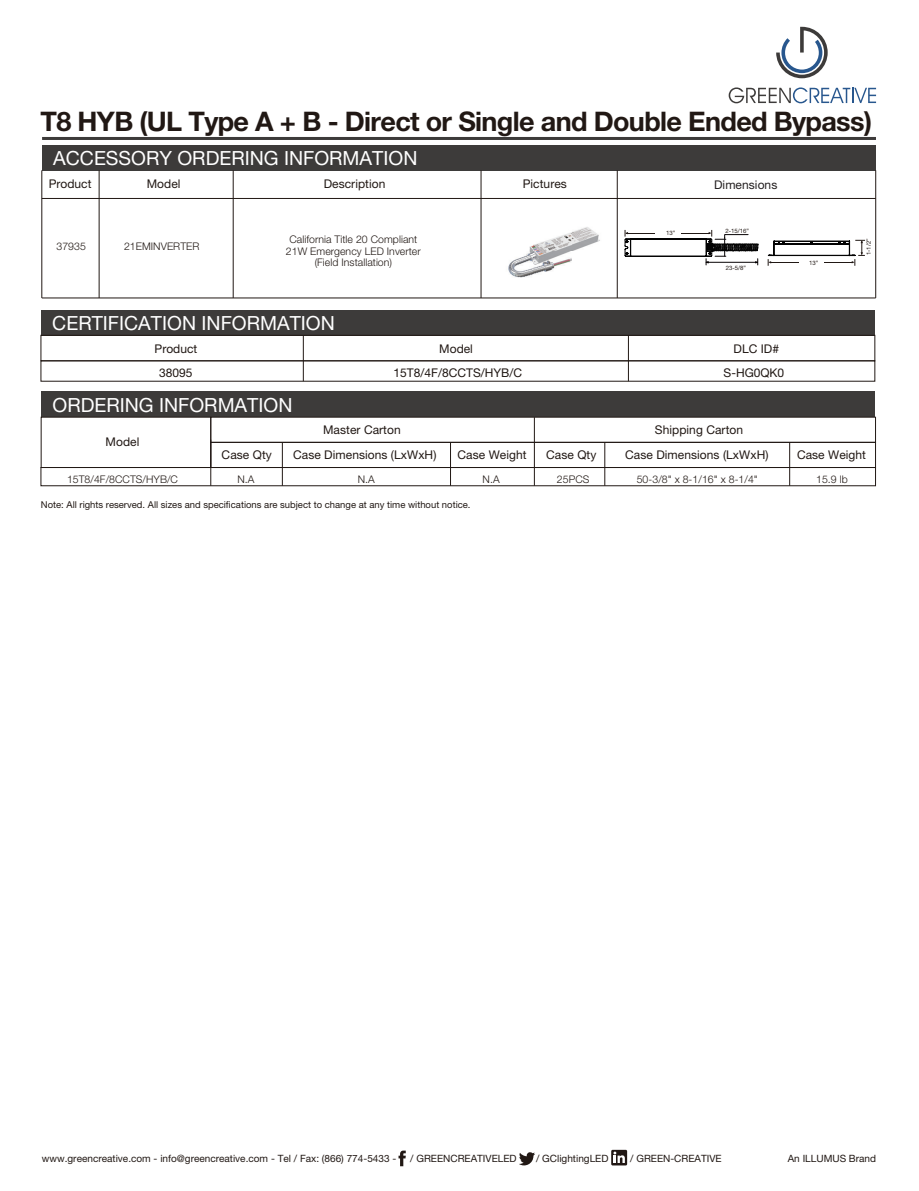
<style>
.page{position:relative;width:919px;height:1191px;background:#fff}
.page>*{position:absolute;margin:0;border:0;box-sizing:border-box;transform-origin:0 0}
.t1{font:700 27px "Helvetica Neue LT Pro";letter-spacing:-.025em;color:#211814}
.t2{font:19.5px "Helvetica Neue LT Pro";color:#fff}
.t3{font:12px "Helvetica Neue LT Pro";letter-spacing:.005em;color:#211814}
.t4{font:12px "Helvetica Neue LT Pro";letter-spacing:.005em;color:#231f20}
.t5{font:300 10.5px/11.4px "Helvetica Neue LT Pro";letter-spacing:.005em;color:#211814;text-align:center}
.t6{font:10.05px "Helvetica Neue LT Pro";color:#211814}
.t7{font:9.45px "Helvetica Neue LT Pro";color:#211814}
.t8{font:6px "Helvetica Neue LT Pro";color:#211814}
</style>
<div class="page">
<svg style="left:776px;top:27px;width:51px;height:51px"></svg>
<svg style="left:728px;top:87px;width:148px;height:16px"></svg>
<svg style="left:398px;top:1150px;width:8px;height:16px"></svg>
<svg style="left:519px;top:1152px;width:16px;height:14px"></svg>
<div style="left:611px;top:1149px;width:16px;height:16px;background:#211814"></div>
<svg style="left:613px;top:1151px;width:11px;height:12px"></svg>
<hr style="left:42px;top:137px;width:833px;height:3px;background:#3d3b3a">
<div style="left:42px;top:145px;width:833px;height:25px;background:#3d3b3a"></div>
<hr style="left:42px;top:198px;width:833px;height:1px;background:#211814">
<hr style="left:42px;top:298px;width:833px;height:1px;background:#211814">
<hr style="left:99px;top:170px;width:1px;height:128px;background:#211814">
<hr style="left:233px;top:170px;width:1px;height:128px;background:#211814">
<hr style="left:480px;top:170px;width:1px;height:128px;background:#211814">
<hr style="left:617px;top:170px;width:1px;height:128px;background:#211814">
<hr style="left:42px;top:170px;width:1px;height:128px;background:#211814">
<hr style="left:875px;top:170px;width:1px;height:128px;background:#211814">
<img style="left:508px;top:227px;width:92px;height:51px">
<svg style="left:624px;top:230px;width:134px;height:35px"></svg>
<svg style="left:767px;top:240px;width:98px;height:26px"></svg>
<div style="left:41px;top:310px;width:833px;height:25px;background:#3d3b3a"></div>
<div style="left:41px;top:335px;width:833px;height:26px;border:1px solid #211814"></div>
<hr style="left:628px;top:335px;width:1px;height:46px;background:#211814">
<hr style="left:303px;top:335px;width:1px;height:46px;background:#211814">
<div style="left:41px;top:391px;width:833px;height:26px;background:#3d3b3a"></div>
<div style="left:210px;top:442px;width:665px;height:26px;border:1px solid #211814"></div>
<div style="left:41px;top:467px;width:834px;height:19px;border:1px solid #211814"></div>
<div style="left:41px;top:417px;width:170px;height:51px;border:1px solid #211814"></div>
<hr style="left:534px;top:417px;width:1px;height:69px;background:#211814">
<hr style="left:210px;top:440px;width:1px;height:46px;background:#211814">
<hr style="left:282px;top:442px;width:1px;height:44px;background:#211814">
<hr style="left:450px;top:442px;width:1px;height:44px;background:#211814">
<hr style="left:604px;top:442px;width:1px;height:44px;background:#211814">
<hr style="left:789px;top:442px;width:1px;height:44px;background:#211814">
<h1 class="t1" style="left:41px;top:104px;width:832px">T8 HYB (UL Type A + B - Direct or Single and Double Ended Bypass)</h1>
<h2 class="t2" style="left:53px;top:146px;width:366px">ACCESSORY ORDERING INFORMATION</h2>
<p class="t3" style="left:49px;top:177px;width:44px">Product</p>
<p class="t3" style="left:147px;top:177px;width:35px">Model</p>
<p class="t3" style="left:324px;top:177px;width:63px">Description</p>
<p class="t3" style="left:522px;top:177px;width:46px">Pictures</p>
<p class="t4" style="left:714px;top:177px;width:65px">Dimensions</p>
<p class="t8" style="left:725px;top:227px;width:25px">2-15/16”</p>
<p class="t8" style="left:666px;top:229px;width:11px">13”</p>
<p class="t5" style="left:286px;top:233px;width:136px">California Title 20 Compliant<br>21W Emergency LED Inverter (Field Installation)</p>
<p class="t5" style="left:56px;top:240px;width:31px">37935</p>
<p class="t5" style="left:124px;top:240px;width:77px">21EMINVERTER</p>
<p class="t8" style="left:865px;top:255px;width:18px;rotate:-90deg">1-1/2”</p>
<p class="t8" style="left:809px;top:259px;width:11px">13”</p>
<p class="t8" style="left:725px;top:264px;width:22px">23-5/8”</p>
<h2 class="t2" style="left:52px;top:311px;width:284px">CERTIFICATION INFORMATION</h2>
<p class="t3" style="left:733px;top:342px;width:47px">DLC ID#</p>
<p class="t3" style="left:154px;top:342px;width:44px">Product</p>
<p class="t3" style="left:439px;top:342px;width:35px">Model</p>
<p class="t3" style="left:159px;top:366px;width:35px">38095</p>
<p class="t3" style="left:393px;top:366px;width:130px">15T8/4F/8CCTS/HYB/C</p>
<p class="t3" style="left:723px;top:366px;width:62px">S-HG0QK0</p>
<h2 class="t2" style="left:53px;top:393px;width:241px">ORDERING INFORMATION</h2>
<p class="t3" style="left:106px;top:434px;width:35px">Model</p>
<p class="t5" style="left:67px;top:473px;width:112px">15T8/4F/8CCTS/HYB/C</p>
<p class="t5" style="left:237px;top:473px;width:19px">N.A</p>
<p class="t5" style="left:358px;top:473px;width:19px">N.A</p>
<p class="t5" style="left:482px;top:473px;width:19px">N.A</p>
<p class="t5" style="left:557px;top:473px;width:34px">25PCS</p>
<p class="t5" style="left:636px;top:473px;width:123px">50-3/8" x 8-1/16" x 8-1/4"</p>
<p class="t5" style="left:816px;top:473px;width:33px">15.9 lb</p>
<p class="t3" style="left:323px;top:423px;width:79px">Master Carton</p>
<p class="t3" style="left:655px;top:423px;width:90px">Shipping Carton</p>
<p class="t3" style="left:222px;top:447px;width:52px">Case Qty</p>
<p class="t3" style="left:293px;top:447px;width:145px">Case Dimensions (LxWxH)</p>
<p class="t3" style="left:457px;top:447px;width:71px">Case Weight</p>
<p class="t3" style="left:546px;top:447px;width:52px">Case Qty</p>
<p class="t3" style="left:625px;top:447px;width:145px">Case Dimensions (LxWxH)</p>
<p class="t3" style="left:797px;top:447px;width:71px">Case Weight</p>
<p class="t7" style="left:41px;top:499px;width:431px">Note: All rights reserved. All sizes and specifications are subject to change at any time without notice.</p>
<p class="t6" style="left:42px;top:1152px;width:356px">www.greencreative.com - info@greencreative.com - Tel / Fax: (866) 774-5433 -</p>
<p class="t6" style="left:410px;top:1152px;width:108px">/ GREENCREATIVELED</p>
<p class="t6" style="left:536px;top:1152px;width:74px">/ GClightingLED</p>
<p class="t6" style="left:630px;top:1152px;width:93px">/ GREEN-CREATIVE</p>
<p class="t6" style="left:787px;top:1152px;width:90px">An ILLUMUS Brand</p>
</div>
